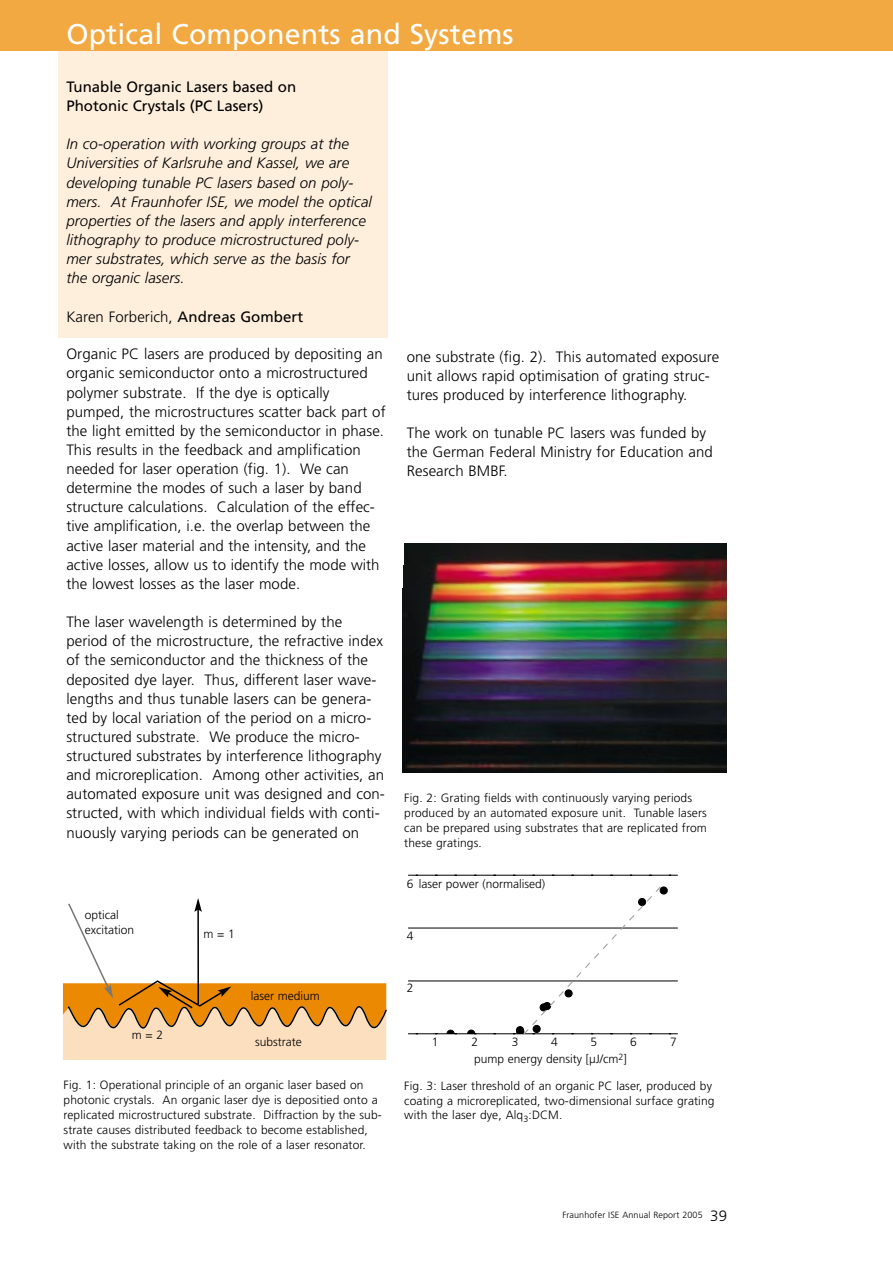
<style>
.page{position:relative;width:893px;height:1262px;background:#fff}
.page>*{position:absolute;margin:0;border:0;box-sizing:border-box;transform-origin:0 0}
.t1{font:28.5px "Frutiger";letter-spacing:.005em;color:#fff}
.t2{font:300 15px/19.2px "Frutiger";letter-spacing:.005em;color:#000}
.t3{font:italic 300 15px/19.2px "Frutiger";letter-spacing:.005em;color:#000}
.t4{font:15px/19.2px "Frutiger";color:#000}
.t5{font:300 12px/14.9px "Frutiger";letter-spacing:.01em;color:#000}
.t6{font:300 9px "Frutiger";letter-spacing:.01em;color:#000}
.s1{font-weight:400}
.s2{font-size:15px;color:#fff}
.s3{font-size:15px}
</style>
<div class="page">
<div style="left:58px;top:34px;width:330px;height:303px;background:#feeedc"></div>
<div style="left:0;top:0;width:892px;height:51px;background:#f2a942"></div>
<svg style="left:63px;top:898px;width:323px;height:161px"></svg>
<hr style="left:408px;top:980px;width:269px;height:1px;background:#000">
<hr style="left:408px;top:927px;width:269px;height:1px;background:#000">
<hr style="left:408px;top:1033px;width:269px;height:1px;background:#000">
<hr style="left:408px;top:875px;width:269px;height:1px;background:#000">
<svg style="left:447px;top:1029px;width:8px;height:4px"></svg>
<svg style="left:467px;top:1029px;width:8px;height:4px"></svg>
<div style="left:660px;top:887px;width:7px;height:7px;background:#000;border-radius:50%"></div>
<div style="left:660px;top:886px;width:7px;height:8px;border:1px solid #000;border-radius:50%"></div>
<svg style="left:513px;top:886px;width:148px;height:148px"></svg>
<div style="left:417px;top:878px;width:142px;height:15px;background:#fff"></div>
<img style="left:403px;top:543px;width:323px;height:229px">
<h1 class="t1" style="left:66px;top:23px;width:449px">Optical Components and Systems</h1>
<p class="t4" style="left:66px;top:78px;width:231px">Tunable Organic Lasers based on<br>Photonic Crystals (PC Lasers)</p>
<p class="t3" style="left:66px;top:136px;width:307px">In co-operation with working groups at the Universities of Karlsruhe and Kassel, we are developing tunable PC lasers based on poly&shy;mers. At Fraunhofer ISE, we model the optical properties of the lasers and apply interference lithography to produce microstructured poly&shy;mer substrates, which serve as the basis for the organic lasers.</p>
<p class="t2" style="left:66px;top:308px;width:238px">Karen Forberich, <span class="s1">Andreas Gombert</span></p>
<p class="t2" style="left:66px;top:345px;width:321px">Organic PC lasers are produced by depositing an organic semiconductor onto a microstructured polymer substrate. If the dye is optically pumped, the microstructures scatter back part of the light emitted by the semiconductor in phase.<br>This results in the feedback and amplification needed for laser operation (fig. 1). We can determine the modes of such a laser by band structure calculations. Calculation of the effec&shy;tive amplification, i.e. the overlap between the active laser material and the intensity, and the active losses, allow us to identify the mode with the lowest losses as the laser mode.</p>
<p class="t2" style="left:66px;top:613px;width:320px">The laser wavelength is determined by the period of the microstructure, the refractive index of the semiconductor and the thickness of the deposited dye layer. Thus, different laser wave&shy;lengths and thus tunable lasers can be genera&shy;ted by local variation of the period on a micro&shy;structured substrate. We produce the micro&shy;structured substrates by interference lithography and microreplication. Among other activities, an automated exposure unit was designed and con&shy;structed, with which individual fields with conti&shy;nuously varying periods can be generated on</p>
<p class="t5" style="left:85px;top:908px;width:51px">optical excitation</p>
<p class="t5" style="left:132px;top:1028px;width:33px">m = 2</p>
<p class="t5" style="left:203px;top:927px;width:33px">m = 1</p>
<p class="t5" style="left:251px;top:989px;width:70px">laser medium</p>
<p class="t5" style="left:255px;top:1035px;width:48px">substrate</p>
<p class="t5" style="left:64px;top:1078px;width:320px">Fig. 1: Operational principle of an organic laser based on photonic crystals. An organic laser dye is depositied onto a replicated microstructured substrate. Diffraction by the sub&shy;strate causes distributed feedback to become established, with the substrate taking on the role of a laser resonator.</p>
<p class="t2" style="left:407px;top:348px;width:314px">one substrate (fig. 2). This automated exposure unit allows rapid optimisation of grating struc&shy;tures produced by interference lithography.</p>
<p class="t2" style="left:407px;top:424px;width:308px">The work on tunable PC lasers was funded by the German Federal Ministry for Education and<br>Research BMBF.</p>
<p class="t5" style="left:404px;top:791px;width:304px">Fig. 2: Grating fields with continuously varying periods produced by an automated exposure unit. Tunable lasers can be prepared using substrates that are replicated from these gratings.</p>
<p class="t5" style="left:407px;top:877px;width:140px">6 laser power (normalised)</p>
<p class="t5" style="left:407px;top:929px;width:8px">4</p>
<p class="t5" style="left:407px;top:981px;width:8px">2</p>
<p class="t5" style="left:432px;top:1035px;width:8px">1</p>
<p class="t5" style="left:471px;top:1035px;width:8px">2</p>
<p class="t5" style="left:511px;top:1035px;width:8px">3</p>
<p class="t5" style="left:551px;top:1035px;width:8px">4</p>
<p class="t5" style="left:590px;top:1035px;width:8px">5</p>
<p class="t5" style="left:630px;top:1035px;width:8px">6</p>
<p class="t5" style="left:670px;top:1035px;width:8px">7</p>
<p class="t5" style="left:474px;top:1051px;width:154px">pump energy density [µJ/cm<sup>2</sup>]</p>
<p class="t5" style="left:404px;top:1079px;width:312px">Fig. 3: Laser threshold of an organic PC laser, produced by coating a microreplicated, two-dimensional surface grating with the laser dye, Alq<sub>3</sub>:DCM.</p>
<p class="t6" style="left:562px;top:1211px;width:166px">Fraunhofer ISE Annual Report 2005<span class="s2">–</span><span class="s3">39</span></p>
</div>
